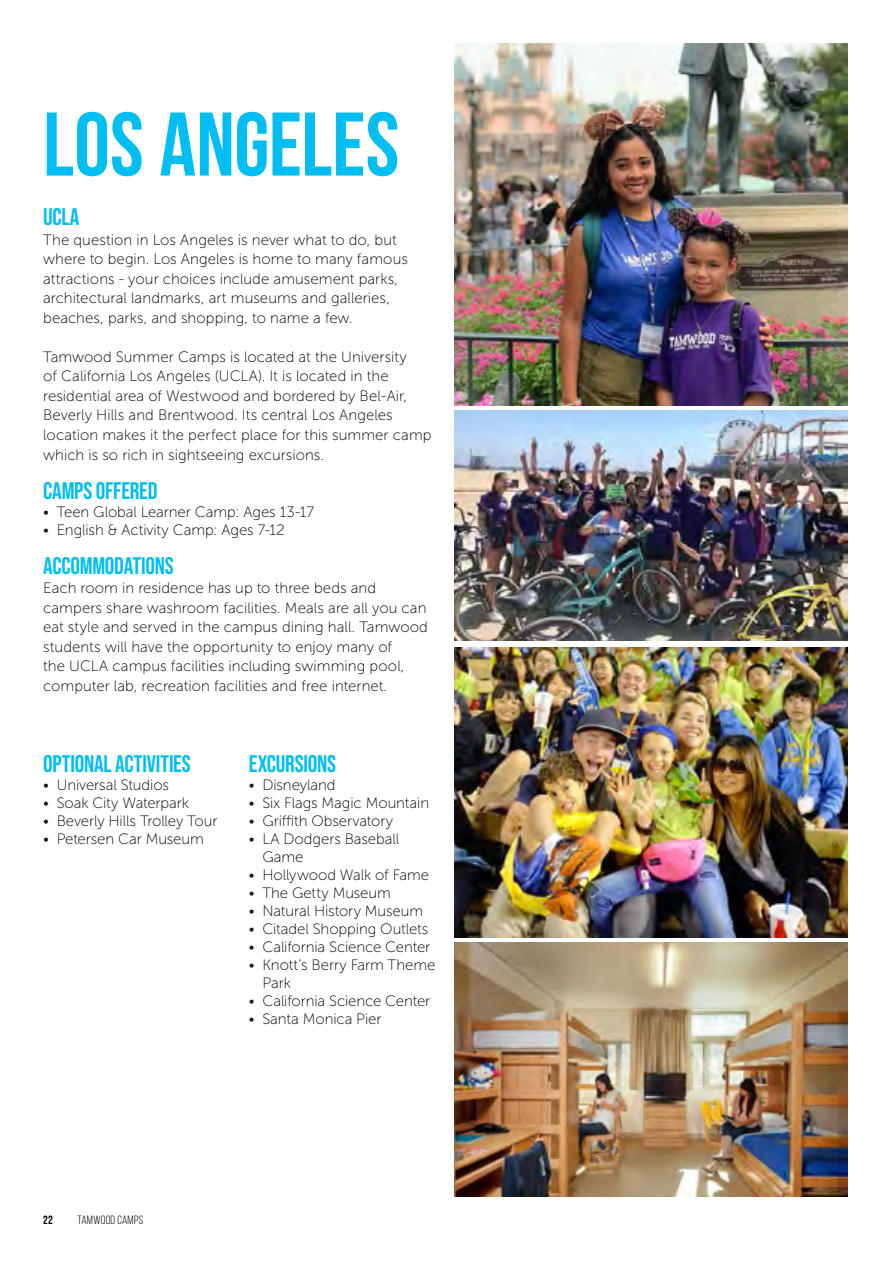
<style>
.page{position:relative;width:891px;height:1264px;background:#fff}
.page>*{position:absolute;margin:0;border:0;box-sizing:border-box;transform-origin:0 0}
.t1{font:700 90px "Bebas Neue";color:#00bdf2}
.t2{font:24px "Bebas Neue";letter-spacing:-.01em;color:#00bdf2}
.t3{font:15px/19.5px "Museo Sans 100";color:#000}
.t4{font:12px "Bebas Neue";letter-spacing:.025em;color:#000}
.t5{font:700 12px "Bebas Neue";color:#000}
</style>
<div class="page">
<img style="left:454px;top:942px;width:394px;height:254px">
<img style="left:454px;top:43px;width:394px;height:362px">
<img style="left:454px;top:410px;width:394px;height:231px">
<img style="left:454px;top:648px;width:394px;height:289px">
<h1 class="t1" style="left:43px;top:95px;width:358px">LOS ANGELES</h1>
<h2 class="t2" style="left:43px;top:203px;width:38px">UCLA</h2>
<p class="t3" style="left:43px;top:230px;width:366px">The question in Los Angeles is never what to do, but where to begin. Los Angeles is home to many famous attractions - your choices include amusement parks, architectural landmarks, art museums and galleries, beaches, parks, and shopping, to name a few.</p>
<p class="t3" style="left:43px;top:347px;width:390px">Tamwood Summer Camps is located at the University<br>of California Los Angeles (UCLA). It is located in the residential area of Westwood and bordered by Bel-Air, Beverly Hills and Brentwood. Its central Los Angeles location makes it the perfect place for this summer camp which is so rich in sightseeing excursions.</p>
<h2 class="t2" style="left:43px;top:476px;width:116px">CAMPS OFFERED</h2>
<p class="t3" style="left:43px;top:502px;width:272px">• Teen Global Learner Camp: Ages 13-17</p>
<p class="t3" style="left:43px;top:520px;width:243px">• English &amp; Activity Camp: Ages 7-12</p>
<h2 class="t2" style="left:43px;top:551px;width:132px">ACCOMMODATIONS</h2>
<p class="t3" style="left:43px;top:578px;width:386px">Each room in residence has up to three beds and campers share washroom facilities. Meals are all you can eat style and served in the campus dining hall. Tamwood students will have the opportunity to enjoy many of<br>the UCLA campus facilities including swimming pool, computer lab, recreation facilities and free internet.</p>
<h2 class="t2" style="left:43px;top:750px;width:149px">OPTIONAL ACTIVITIES</h2>
<p class="t3" style="left:43px;top:775px;width:127px">• Universal Studios</p>
<p class="t3" style="left:43px;top:793px;width:147px">• Soak City Waterpark</p>
<p class="t3" style="left:43px;top:811px;width:176px">• Beverly Hills Trolley Tour</p>
<p class="t3" style="left:43px;top:829px;width:162px">• Petersen Car Museum</p>
<h2 class="t2" style="left:249px;top:750px;width:89px">EXCURSIONS</h2>
<p class="t3" style="left:249px;top:775px;width:88px">• Disneyland</p>
<p class="t3" style="left:249px;top:793px;width:182px">• Six Flags Magic Mountain</p>
<p class="t3" style="left:249px;top:811px;width:146px">• Griffith Observatory</p>
<p class="t3" style="left:262px;top:830px;width:138px;line-height:18px;text-indent:-14px">• LA Dodgers Baseball<br>Game</p>
<p class="t3" style="left:249px;top:865px;width:182px">• Hollywood Walk of Fame</p>
<p class="t3" style="left:249px;top:883px;width:144px">• The Getty Museum</p>
<p class="t3" style="left:249px;top:901px;width:176px">• Natural History Museum</p>
<p class="t3" style="left:249px;top:919px;width:181px">• Citadel Shopping Outlets</p>
<p class="t3" style="left:249px;top:937px;width:183px">• California Science Center</p>
<p class="t3" style="left:262px;top:956px;width:175px;line-height:18px;text-indent:-14px">• Knott’s Berry Farm Theme<br>Park</p>
<p class="t3" style="left:249px;top:991px;width:183px">• California Science Center</p>
<p class="t3" style="left:249px;top:1009px;width:134px">• Santa Monica Pier</p>
<p class="t5" style="left:43px;top:1213px;width:11px">22</p>
<p class="t4" style="left:77px;top:1213px;width:67px">TAMWOOD CAMPS</p>
</div>
